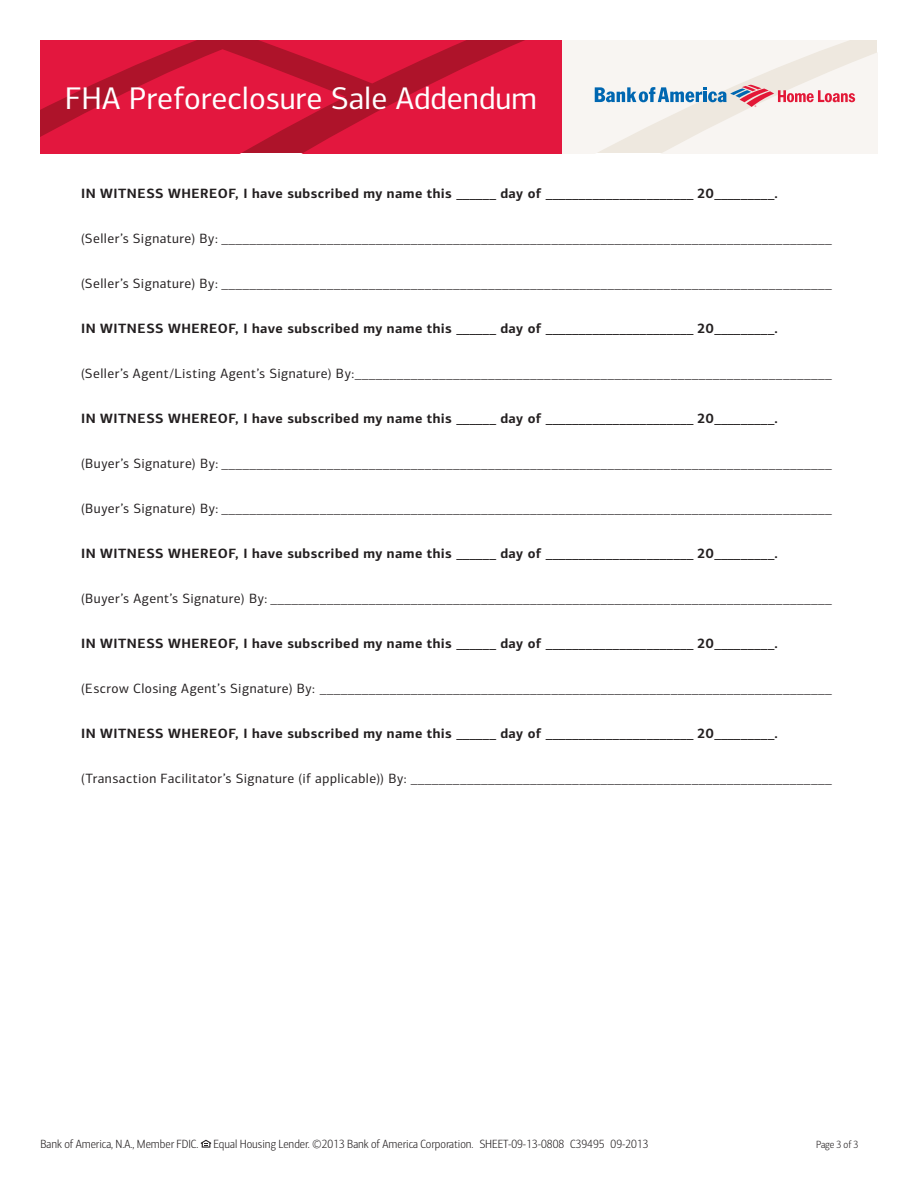
<style>
.page{position:relative;width:918px;height:1188px;background:#fff}
.page>*{position:absolute;margin:0;border:0;box-sizing:border-box;transform-origin:0 0}
.t1{font:31.5px "Connections";color:#fff}
.t2{font:13.5px "Connections";letter-spacing:.035em;color:#231f20}
.t3{font:700 13.5px "Connections";letter-spacing:.035em;color:#231f20}
.t4{font:300 12px "Connections Cond";color:#231f20}
.t5{font:300 10.5px "Connections Cond";color:#231f20}
</style>
<div class="page">
<svg style="left:201px;top:1140px;width:10px;height:8px"></svg>
<svg style="left:562px;top:40px;width:316px;height:113px;fill:#f8f5f2"></svg>
<svg style="left:40px;top:40px;width:522px;height:113px;background:#d61639"></svg>
<svg style="left:595px;top:85px;width:260px;height:22px"></svg>
<h1 class="t1" style="left:65px;top:79px;width:474px">FHA Preforeclosure Sale Addendum</h1>
<p class="t3" style="left:81px;top:185px;width:698px">IN WITNESS WHEREOF, I have subscribed my name this ______ day of ______________________ 20_________.</p>
<p class="t2" style="left:81px;top:230px;width:752px">(Seller’s Signature) By: _______________________________________________________________________________________</p>
<p class="t2" style="left:81px;top:275px;width:752px">(Seller’s Signature) By: _______________________________________________________________________________________</p>
<p class="t3" style="left:81px;top:320px;width:698px">IN WITNESS WHEREOF, I have subscribed my name this ______ day of ______________________ 20_________.</p>
<p class="t2" style="left:81px;top:365px;width:752px">(Seller’s Agent/Listing Agent’s Signature) By:____________________________________________________________________</p>
<p class="t3" style="left:81px;top:410px;width:698px">IN WITNESS WHEREOF, I have subscribed my name this ______ day of ______________________ 20_________.</p>
<p class="t2" style="left:81px;top:455px;width:752px">(Buyer’s Signature) By: _______________________________________________________________________________________</p>
<p class="t2" style="left:81px;top:500px;width:752px">(Buyer’s Signature) By: _______________________________________________________________________________________</p>
<p class="t3" style="left:81px;top:545px;width:698px">IN WITNESS WHEREOF, I have subscribed my name this ______ day of ______________________ 20_________.</p>
<p class="t2" style="left:81px;top:590px;width:752px">(Buyer’s Agent’s Signature) By: ________________________________________________________________________________</p>
<p class="t3" style="left:81px;top:635px;width:698px">IN WITNESS WHEREOF, I have subscribed my name this ______ day of ______________________ 20_________.</p>
<p class="t2" style="left:81px;top:680px;width:752px">(Escrow Closing Agent’s Signature) By: _________________________________________________________________________</p>
<p class="t3" style="left:81px;top:725px;width:698px">IN WITNESS WHEREOF, I have subscribed my name this ______ day of ______________________ 20_________.</p>
<p class="t2" style="left:81px;top:770px;width:752px">(Transaction Facilitator’s Signature (if applicable)) By: ____________________________________________________________</p>
<p class="t4" style="left:40px;top:1137px;width:610px">Bank of America, N.A., Member FDIC. Equal Housing Lender. ©2013 Bank of America Corporation. SHEET-09-13-0808 C39495 09-2013</p>
<p class="t5" style="left:816px;top:1138px;width:44px">Page 3 of 3</p>
</div>
